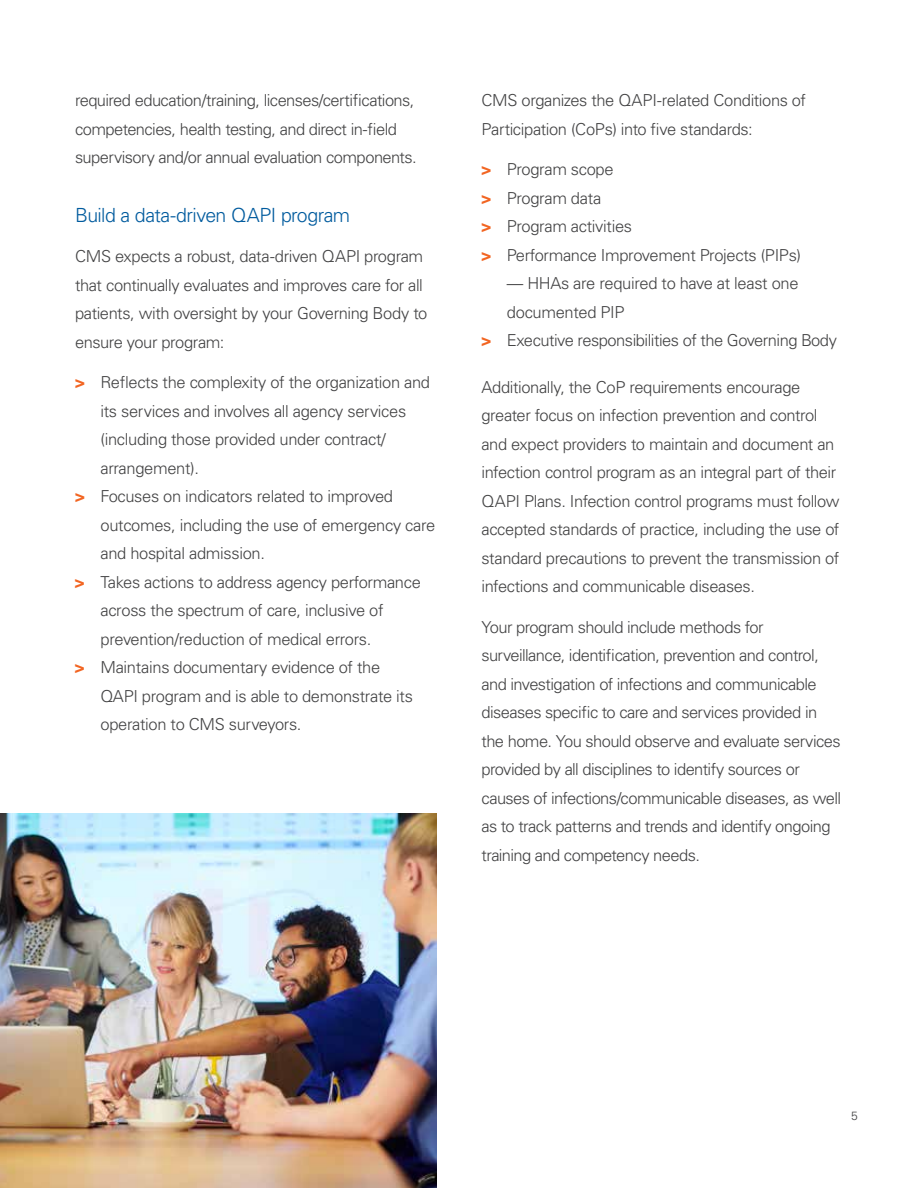
<style>
.page{position:relative;width:918px;height:1188px;background:#fff}
.page>*{position:absolute;margin:0;border:0;box-sizing:border-box;transform-origin:0 0}
.t1{font:300 19.5px "Univers LT Std";letter-spacing:-.025em;color:#005b9e}
.t2{font:300 16.5px/28.5px "Univers LT Std";letter-spacing:-.025em;color:#424243}
.t3{font:300 12px "Univers LT Std";color:#424243}
.s1{font-weight:700;color:#f26522}
</style>
<div class="page">
<img style="left:0;top:813px;width:436px;height:375px">
<p class="t2" style="left:75px;top:86px;width:343px">required education/training, licenses/certifications, competencies, health testing, and direct in-field supervisory and/or annual evaluation components.</p>
<p class="t1" style="left:75px;top:203px;width:277px">Build a data-driven QAPI program</p>
<p class="t2" style="left:75px;top:242px;width:354px">CMS expects a robust, data-driven QAPI program that continually evaluates and improves care for all patients, with oversight by your Governing Body to ensure your program:</p>
<p class="t2" style="left:75px;top:368px;width:357px"><span class="s1">&gt;</span> Reflects the complexity of the organization and</p>
<p class="t2" style="left:100px;top:397px;width:307px">its services and involves all agency services</p>
<p class="t2" style="left:100px;top:425px;width:287px">(including those provided under contract/</p>
<p class="t2" style="left:100px;top:454px;width:100px">arrangement).</p>
<p class="t2" style="left:75px;top:482px;width:320px"><span class="s1">&gt;</span> Focuses on indicators related to improved</p>
<p class="t2" style="left:100px;top:511px;width:336px">outcomes, including the use of emergency care</p>
<p class="t2" style="left:100px;top:539px;width:166px">and hospital admission.</p>
<p class="t2" style="left:75px;top:568px;width:347px"><span class="s1">&gt;</span> Takes actions to address agency performance</p>
<p class="t2" style="left:100px;top:596px;width:285px">across the spectrum of care, inclusive of</p>
<p class="t2" style="left:100px;top:625px;width:272px">prevention/reduction of medical errors.</p>
<p class="t2" style="left:75px;top:653px;width:307px"><span class="s1">&gt;</span> Maintains documentary evidence of the</p>
<p class="t2" style="left:100px;top:682px;width:314px">QAPI program and is able to demonstrate its</p>
<p class="t2" style="left:100px;top:710px;width:203px">operation to CMS surveyors.</p>
<p class="t2" style="left:481px;top:86px;width:326px">CMS organizes the QAPI-related Conditions of<br>Participation (CoPs) into five standards:</p>
<p class="t2" style="left:481px;top:155px;width:321px"><span class="s1">&gt;</span> Program scope<br><span class="s1">&gt;</span> Program data<br><span class="s1">&gt;</span> Program activities<br><span class="s1">&gt;</span> Performance Improvement Projects (PIPs)</p>
<p class="t2" style="left:507px;top:269px;width:293px">— HHAs are required to have at least one</p>
<p class="t2" style="left:507px;top:298px;width:119px">documented PIP</p>
<p class="t2" style="left:481px;top:326px;width:357px"><span class="s1">&gt;</span> Executive responsibilities of the Governing Body</p>
<p class="t2" style="left:481px;top:373px;width:360px">Additionally, the CoP requirements encourage greater focus on infection prevention and control and expect providers to maintain and document an infection control program as an integral part of their QAPI Plans. Infection control programs must follow accepted standards of practice, including the use of standard precautions to prevent the transmission of infections and communicable diseases.</p>
<p class="t2" style="left:481px;top:613px;width:361px">Your program should include methods for surveillance, identification, prevention and control, and investigation of infections and communicable diseases specific to care and services provided in the home. You should observe and evaluate services provided by all disciplines to identify sources or causes of infections/communicable diseases, as well as to track patterns and trends and identify ongoing training and competency needs.</p>
<p class="t3" style="left:851px;top:1109px;width:8px">5</p>
</div>
